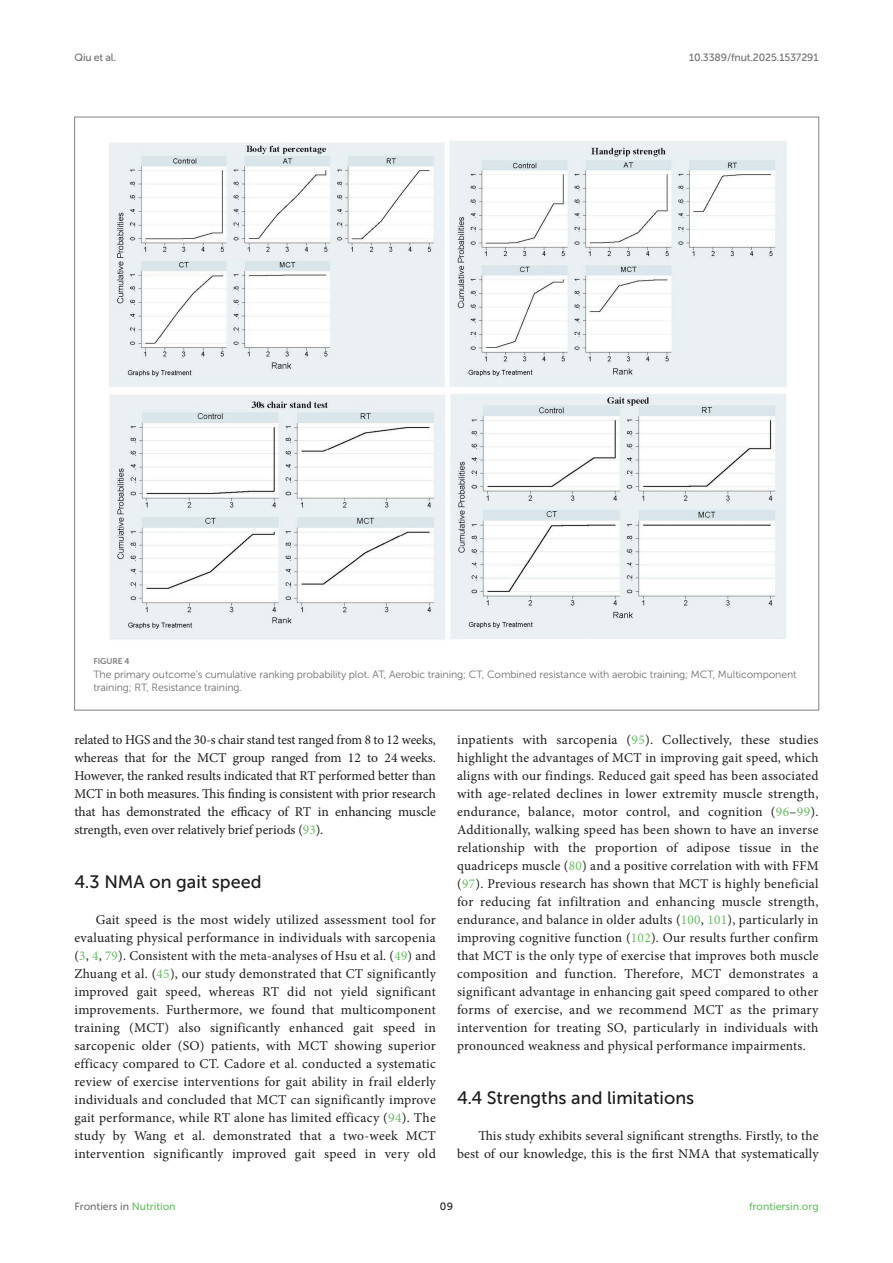
<style>
.page{position:relative;width:893px;height:1263px;background:#fff}
.page>*{position:absolute;margin:0;border:0;box-sizing:border-box;transform-origin:0 0}
.HEAD_2{font:18px "Museo Sans 500";color:#1b1c1b}
.TEXT{font:13.5px/18px "Minion Pro";letter-spacing:.01em;color:#1b1c1b;text-align:justify}
.FIG_LEG{font:10.5px/13.5px "Museo Sans 300";letter-spacing:-.01em;color:#706f70}
.t1{font:10.5px "Museo Sans 500";letter-spacing:-.015em;color:#706f70}
.t2{font:10.5px "Museo Sans 500";color:#65c161}
.t3{font:10.5px "Museo Sans 500";color:#1b1c1b}
.FIG_HD{font:8.25px "Museo Sans 700";letter-spacing:-.01em;color:#7e7f7f}
.s1{color:#65c161}
</style>
<div class="page">
<img style="left:109px;top:141px;width:678px;height:499px">
<p class="t1" style="left:74px;top:51px;width:43px">Qiu et al.</p>
<p class="t1" style="left:689px;top:51px;width:131px">10.3389/fnut.2025.1537291</p>
<p class="FIG_HD" style="left:94px;top:657px;width:37px">FIGURE 4</p>
<p class="FIG_LEG" style="left:94px;top:667px;width:705px">The primary outcome’s cumulative ranking probability plot. AT, Aerobic training; CT, Combined resistance with aerobic training; MCT, Multicomponent training; RT, Resistance training.</p>
<p class="TEXT" style="left:74px;top:731px;width:363px">related to HGS and the 30-s chair stand test ranged from 8 to 12 weeks, whereas that for the MCT group ranged from 12 to 24 weeks.<br>However, the ranked results indicated that RT performed better than MCT in both measures. This finding is consistent with prior research that has demonstrated the efficacy of RT in enhancing muscle strength, even over relatively brief periods (<span class="s1">93</span>).</p>
<p class="HEAD_2" style="left:74px;top:872px;width:189px">4.3 NMA on gait speed</p>
<p class="TEXT" style="left:74px;top:911px;width:363px;text-indent:21px">Gait speed is the most widely utilized assessment tool for evaluating physical performance in individuals with sarcopenia (<span class="s1">3</span>, <span class="s1">4</span>, <span class="s1">79</span>). Consistent with the meta-analyses of Hsu et al. (<span class="s1">49</span>) and Zhuang et al. (<span class="s1">45</span>), our study demonstrated that CT significantly improved gait speed, whereas RT did not yield significant improvements. Furthermore, we found that multicomponent training (MCT) also significantly enhanced gait speed in sarcopenic older (SO) patients, with MCT showing superior efficacy compared to CT. Cadore et al. conducted a systematic review of exercise interventions for gait ability in frail elderly individuals and concluded that MCT can significantly improve gait performance, while RT alone has limited efficacy (<span class="s1">94</span>). The study by Wang et al. demonstrated that a two-week MCT intervention significantly improved gait speed in very old</p>
<p class="TEXT" style="left:457px;top:731px;width:363px">inpatients with sarcopenia (<span class="s1">95</span>). Collectively, these studies highlight the advantages of MCT in improving gait speed, which aligns with our findings. Reduced gait speed has been associated with age-related declines in lower extremity muscle strength, endurance, balance, motor control, and cognition (<span class="s1">96</span>–<span class="s1">99</span>).<br>Additionally, walking speed has been shown to have an inverse relationship with the proportion of adipose tissue in the quadriceps muscle (<span class="s1">80</span>) and a positive correlation with with FFM (<span class="s1">97</span>). Previous research has shown that MCT is highly beneficial for reducing fat infiltration and enhancing muscle strength, endurance, and balance in older adults (<span class="s1">100</span>, <span class="s1">101</span>), particularly in improving cognitive function (<span class="s1">102</span>). Our results further confirm that MCT is the only type of exercise that improves both muscle composition and function. Therefore, MCT demonstrates a significant advantage in enhancing gait speed compared to other forms of exercise, and we recommend MCT as the primary intervention for treating SO, particularly in individuals with pronounced weakness and physical performance impairments.</p>
<p class="HEAD_2" style="left:457px;top:1088px;width:239px">4.4 Strengths and limitations</p>
<p class="TEXT" style="left:457px;top:1127px;width:363px;text-align:right">This study exhibits several significant strengths. Firstly, to the best of our knowledge, this is the first NMA that systematically</p>
<p class="t1" style="left:74px;top:1200px;width:103px">Frontiers in <span class="s1">Nutrition</span></p>
<p class="t3" style="left:440px;top:1200px;width:15px">09</p>
<p class="t2" style="left:749px;top:1200px;width:71px">frontiersin.org</p>
</div>
